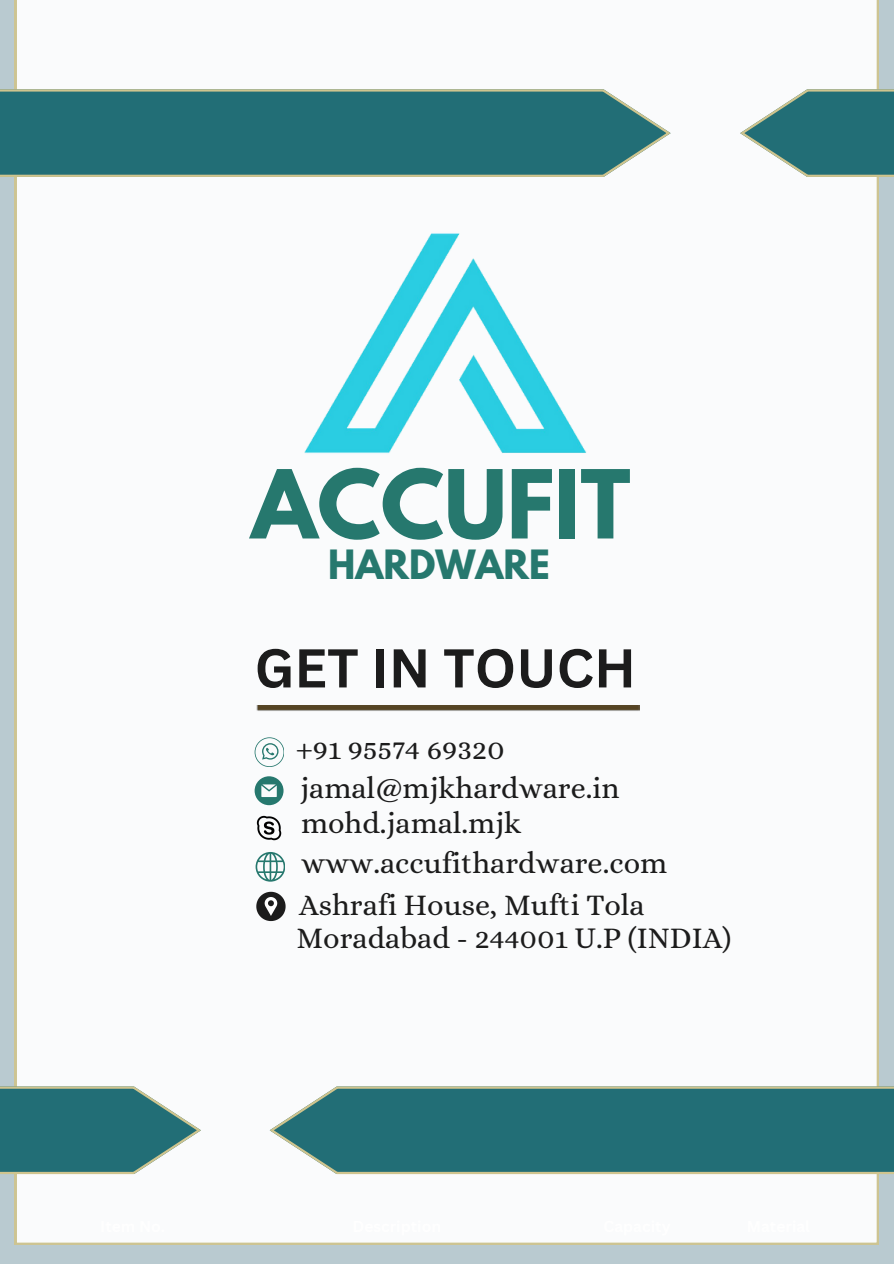
<style>
.page{position:relative;width:894px;height:1264px;background:#fff}
.page>*{position:absolute;margin:0;border:0;box-sizing:border-box;transform-origin:0 0}
.t1{font:700 84.15px "League Spartan";color:#26786e}
.t2{font:700 53.4px "Canva Sans";color:#1c1c1c}
.t3{font:700 35.7px "League Spartan";color:#26786e}
.t4{font:30.15px "Alice";color:#1c1c1c}
</style>
<div class="page">
<div style="left:0;top:0;width:893px;height:1263px;background:#b9cad0"></div>
<div style="left:15px;top:0;width:863px;height:1244px;background:#fafbfc"></div>
<svg style="left:0;top:89px;width:670px;height:88px"></svg>
<svg style="left:0;top:1086px;width:201px;height:88px"></svg>
<svg style="left:740px;top:89px;width:153px;height:88px"></svg>
<svg style="left:270px;top:1086px;width:623px;height:88px"></svg>
<img style="left:256px;top:705px;width:383px;height:6px">
<img style="left:219px;top:225px;width:443px;height:241px">
<svg style="left:254px;top:737px;width:30px;height:29px"></svg>
<svg style="left:254px;top:776px;width:29px;height:29px"></svg>
<svg style="left:255px;top:852px;width:30px;height:29px"></svg>
<img style="left:255px;top:814px;width:30px;height:29px">
<svg style="left:256px;top:891px;width:29px;height:30px"></svg>
<h4 class="t1" style="left:251px;top:462px;width:380px">ACCUFIT</h4>
<p class="t3" style="left:328px;top:546px;width:223px">HARDWARE</p>
<p class="t2" style="left:254px;top:630px;width:383px">GET IN TOUCH</p>
<h4 class="t4" style="left:296px;top:732px;width:210px">+91 95574 69320</h4>
<p class="t4" style="left:300px;top:770px;width:321px">jamal@mjkhardware.in</p>
<h4 class="t4" style="left:301px;top:805px;width:222px">mohd.jamal.mjk</h4>
<p class="t4" style="left:301px;top:845px;width:367px">www.accufithardware.com</p>
<h4 class="t4" style="left:299px;top:887px;width:347px">Ashrafi House, Mufti Tola</h4>
<p class="t4" style="left:296px;top:920px;width:436px">Moradabad - 244001 U.P (INDIA)</p>
</div>
